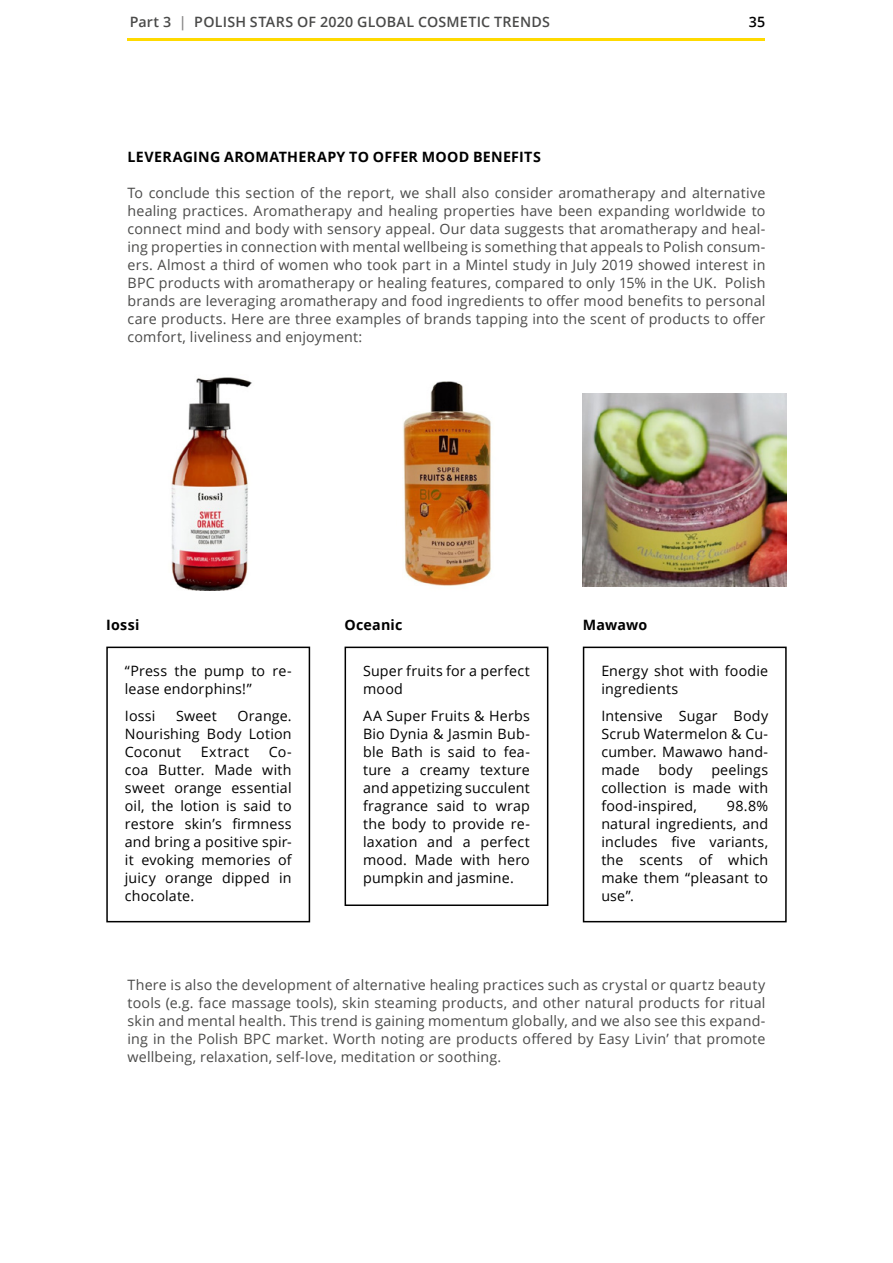
<style>
.page{position:relative;width:893px;height:1263px;background:#fff}
.page>*{position:absolute;margin:0;border:0;box-sizing:border-box;transform-origin:0 0}
.txt{font:14.25px/18px "Open Sans";letter-spacing:.015em;color:#4a4a49;text-align:justify}
.txt-2{font:14.25px/18px "Open Sans";letter-spacing:.015em;color:#000;text-align:justify}
.t1{font:600 14.25px "Open Sans";letter-spacing:.015em;color:#4a4a49}
.podtyt{font:700 14.25px "Open Sans";letter-spacing:.015em;color:#000}
.txt-3{font:700 14.25px "Open Sans";letter-spacing:.01em;color:#000}
.t2{font:600 14.25px "Open Sans";color:#000}
.s1{color:#878686}
</style>
<div class="page">
<div style="left:106px;top:647px;width:204px;height:275px;border:2px solid #000"></div>
<div style="left:345px;top:647px;width:203px;height:259px;border:2px solid #000"></div>
<div style="left:583px;top:647px;width:204px;height:275px;border:2px solid #000"></div>
<img style="left:171px;top:377px;width:81px;height:213px">
<img style="left:403px;top:381px;width:88px;height:205px">
<img style="left:583px;top:394px;width:204px;height:192px">
<hr style="left:128px;top:38px;width:637px;height:2px;background:#ffda00">
<p class="t1" style="left:130px;top:12px;width:422px">Part 3 <span class="s1">|</span> POLISH STARS OF 2020 GLOBAL COSMETIC TRENDS</p>
<p class="t2" style="left:749px;top:12px;width:18px">35</p>
<p class="podtyt" style="left:128px;top:147px;width:415px">LEVERAGING AROMATHERAPY TO OFFER MOOD BENEFITS</p>
<p class="txt" style="left:128px;top:183px;width:639px">To conclude this section of the report, we shall also consider aromatherapy and alternative healing practices. Aromatherapy and healing properties have been expanding worldwide to connect mind and body with sensory appeal. Our data suggests that aromatherapy and heal&shy;ing properties in connection with mental wellbeing is something that appeals to Polish consum&shy;ers. Almost a third of women who took part in a Mintel study in July 2019 showed interest in BPC products with aromatherapy or healing features, compared to only 15% in the UK. Polish brands are leveraging aromatherapy and food ingredients to offer mood benefits to personal care products. Here are three examples of brands tapping into the scent of products to offer comfort, liveliness and enjoyment:</p>
<p class="txt-3" style="left:106px;top:615px;width:35px">Iossi</p>
<p class="txt-3" style="left:345px;top:615px;width:59px">Oceanic</p>
<p class="txt-3" style="left:583px;top:615px;width:66px">Mawawo</p>
<p class="txt-2" style="left:125px;top:661px;width:168px">“Press the pump to re&shy;lease endorphins!”</p>
<p class="txt-2" style="left:125px;top:706px;width:32px">Iossi</p>
<p class="txt-2" style="left:176px;top:706px;width:42px">Sweet</p>
<p class="txt-2" style="left:125px;top:706px;width:168px;text-indent:113px">Orange.<br>Nourishing Body Lotion Coconut</p>
<p class="txt-2" style="left:125px;top:742px;width:168px;text-indent:144px">Co&shy;coa Butter. Made with sweet orange essential oil, the lotion is said to restore skin’s firmness and bring a positive spir&shy;it evoking memories of juicy orange dipped in chocolate.</p>
<p class="txt-2" style="left:201px;top:742px;width:50px">Extract</p>
<p class="txt-2" style="left:363px;top:661px;width:168px">Super fruits for a perfect mood</p>
<p class="txt-2" style="left:363px;top:706px;width:168px">AA Super Fruits &amp; Herbs Bio Dynia &amp; Jasmin Bub&shy;ble Bath is said to fea&shy;ture a creamy texture and appetizing succulent fragrance said to wrap the body to provide re&shy;laxation and a perfect mood. Made with hero pumpkin and jasmine.</p>
<p class="txt-2" style="left:601px;top:661px;width:168px">Energy shot with foodie ingredients</p>
<p class="txt-2" style="left:601px;top:706px;width:168px">Intensive Sugar Body Scrub Watermelon &amp; Cu&shy;cumber. Mawawo hand&shy;made</p>
<p class="txt-2" style="left:601px;top:760px;width:168px;text-indent:110px">peelings collection is made with food-inspired,</p>
<p class="txt-2" style="left:658px;top:760px;width:36px">body</p>
<p class="txt-2" style="left:601px;top:796px;width:168px;text-indent:126px">98.8% natural ingredients, and includes five variants, the scents of which make them “pleasant to use”.</p>
<p class="txt" style="left:128px;top:975px;width:639px">There is also the development of alternative healing practices such as crystal or quartz beauty tools (e.g. face massage tools), skin steaming products, and other natural products for ritual skin and mental health. This trend is gaining momentum globally, and we also see this expand&shy;ing in the Polish BPC market. Worth noting are products offered by Easy Livin’ that promote wellbeing, relaxation, self-love, meditation or soothing.</p>
</div>
